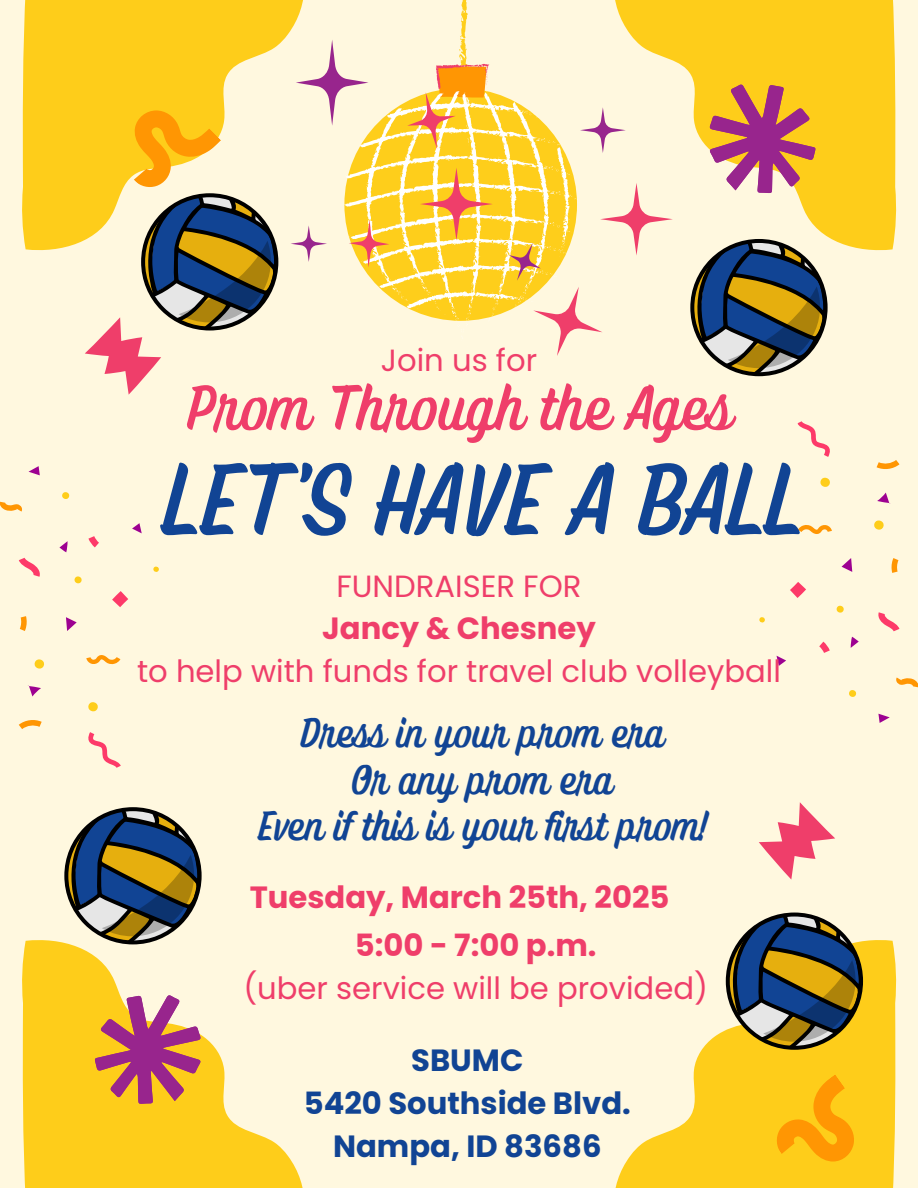
<style>
.page{position:relative;width:918px;height:1188px;background:#fff8df}
.page>*{position:absolute;margin:0;border:0;box-sizing:border-box;transform-origin:0 0}
.t1{font:99.3px "Ayr Tropika Island Script Casual";color:#114494}
.t2{font:61.8px "Ayr Tropika Island Script Casual";color:#ef3e6a}
.t3{font:40.65px/46.3px "Ayr Tropika Island Script Casual";color:#114494;text-align:center}
.t4{font:30.6px "Poppins";color:#ef3e6a}
.t5{font:700 30.6px "Poppins";color:#ef3e6a}
.t6{font:700 30.6px/42.8px "Poppins";color:#114494;text-align:center}
</style>
<div class="page">
<svg style="left:359px;top:253px;width:278px;height:103px"></svg>
<svg style="left:305px;top:40px;width:321px;height:222px"></svg>
<svg style="left:436px;top:64px;width:54px;height:34px;background:#fd9f2e"></svg>
<svg style="left:22px;top:0;width:283px;height:251px;fill:#fecd1a"></svg>
<svg style="left:614px;top:0;width:283px;height:253px;fill:#fecd1a"></svg>
<svg style="left:891px;top:558px;width:8px;height:15px"></svg>
<svg style="left:896px;top:677px;width:22px;height:11px"></svg>
<svg style="left:876px;top:460px;width:24px;height:9px"></svg>
<svg style="left:798px;top:525px;width:34px;height:9px"></svg>
<svg style="left:759px;top:617px;width:6px;height:6px"></svg>
<svg style="left:820px;top:477px;width:10px;height:10px"></svg>
<svg style="left:874px;top:520px;width:10px;height:10px"></svg>
<svg style="left:849px;top:690px;width:8px;height:7px"></svg>
<svg style="left:836px;top:605px;width:8px;height:8px"></svg>
<svg style="left:878px;top:612px;width:22px;height:20px"></svg>
<svg style="left:819px;top:641px;width:11px;height:12px"></svg>
<svg style="left:790px;top:582px;width:16px;height:16px"></svg>
<svg style="left:797px;top:421px;width:33px;height:36px"></svg>
<svg style="left:850px;top:637px;width:9px;height:11px"></svg>
<svg style="left:877px;top:492px;width:14px;height:12px"></svg>
<svg style="left:776px;top:656px;width:10px;height:10px"></svg>
<svg style="left:878px;top:714px;width:12px;height:9px"></svg>
<svg style="left:841px;top:558px;width:12px;height:14px"></svg>
<svg style="left:22px;top:940px;width:281px;height:248px;fill:#fecd1a"></svg>
<svg style="left:615px;top:940px;width:282px;height:248px;fill:#fecd1a"></svg>
<svg style="left:93px;top:995px;width:108px;height:109px;background:#cd8267"></svg>
<svg style="left:710px;top:84px;width:107px;height:109px;background:#cd8268"></svg>
<svg style="left:19px;top:616px;width:8px;height:15px"></svg>
<svg style="left:0;top:501px;width:22px;height:11px"></svg>
<svg style="left:18px;top:720px;width:24px;height:9px"></svg>
<svg style="left:86px;top:655px;width:35px;height:10px"></svg>
<svg style="left:153px;top:566px;width:6px;height:6px"></svg>
<svg style="left:88px;top:702px;width:10px;height:10px"></svg>
<svg style="left:34px;top:659px;width:10px;height:10px"></svg>
<svg style="left:62px;top:492px;width:8px;height:7px"></svg>
<svg style="left:74px;top:576px;width:8px;height:8px"></svg>
<svg style="left:18px;top:557px;width:22px;height:20px"></svg>
<svg style="left:88px;top:536px;width:11px;height:12px"></svg>
<svg style="left:112px;top:591px;width:16px;height:16px"></svg>
<svg style="left:88px;top:732px;width:33px;height:36px"></svg>
<svg style="left:59px;top:541px;width:9px;height:11px"></svg>
<svg style="left:28px;top:685px;width:13px;height:12px"></svg>
<svg style="left:132px;top:523px;width:10px;height:10px"></svg>
<svg style="left:29px;top:466px;width:11px;height:9px"></svg>
<svg style="left:66px;top:617px;width:11px;height:14px"></svg>
<svg style="left:759px;top:802px;width:76px;height:78px"></svg>
<svg style="left:762px;top:1074px;width:117px;height:114px;background:#fec115"></svg>
<svg style="left:690px;top:239px;width:138px;height:137px"></svg>
<svg style="left:85px;top:87px;width:193px;height:308px"></svg>
<svg style="left:64px;top:807px;width:138px;height:137px"></svg>
<svg style="left:726px;top:913px;width:137px;height:137px;background:#737359"></svg>
<p class="t4" style="left:381px;top:339px;width:158px">Join us for</p>
<p class="t2" style="left:186px;top:368px;width:547px">Prom Through the Ages</p>
<p class="t1" style="left:161px;top:435px;width:642px">LET’S HAVE A BALL</p>
<p class="t4" style="left:337px;top:564px;width:246px">FUNDRAISER FOR</p>
<p class="t5" style="left:322px;top:607px;width:275px">Jancy &amp; Chesney</p>
<p class="t4" style="left:137px;top:650px;width:645px">to help with funds for travel club volleyball</p>
<p class="t3" style="left:257px;top:709px;width:450px">Dress in your prom era<br>Or any prom era<br>Even if this is your first prom!</p>
<p class="t5" style="left:250px;top:876px;width:421px">Tuesday, March 25th, 2025</p>
<p class="t5" style="left:355px;top:924px;width:243px">5:00 - 7:00 p.m.</p>
<p class="t4" style="left:243px;top:967px;width:466px">(uber service will be provided)</p>
<h2 class="t6" style="left:304px;top:1039px;width:329px">SBUMC<br>5420 Southside Blvd.<br>Nampa, ID 83686</h2>
</div>
